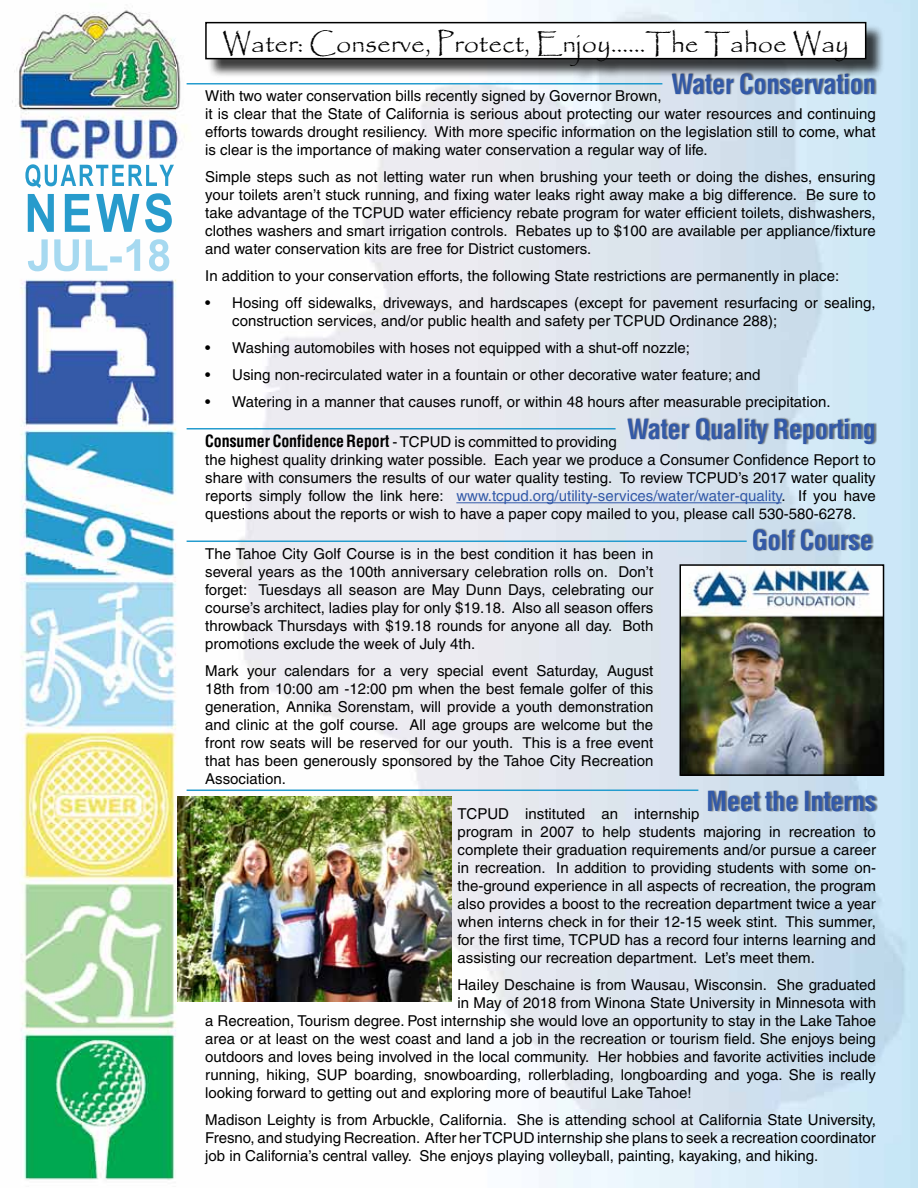
<style>
.page{position:relative;width:918px;height:1188px;background:#fff}
.page>*{position:absolute;margin:0;border:0;box-sizing:border-box;transform-origin:0 0}
.t1{font:700 condensed 27px "Helvetica";color:#3259a8}
.t2{font:27px "Papyrus";color:#000}
.t3{font:15px/18px "Helvetica";color:#000}
.s1{font-weight:700;font-stretch:condensed;font-size:16.5px}
.s2{color:#3259a8}
</style>
<div class="page">
<img style="left:12px;top:0;width:906px;height:1188px">
<div style="left:672px;top:72px;width:206px;height:23px;background:#000;opacity:.5"></div>
<hr style="left:187px;top:83px;width:475px;height:2px;background:#249cce">
<div style="left:207px;top:24px;width:678px;height:60px;background:#000;opacity:.75"></div>
<div style="left:206px;top:23px;width:660px;height:36px;background:#fff"></div>
<div style="left:205px;top:22px;width:661px;height:37px;border:2px solid #000"></div>
<hr style="left:456px;top:502px;width:326px;height:1px;background:#3259a8">
<div style="left:627px;top:417px;width:250px;height:28px;background:#000;opacity:.5"></div>
<hr style="left:187px;top:428px;width:429px;height:2px;background:#249cce">
<div style="left:709px;top:790px;width:169px;height:22px;background:#000;opacity:.5"></div>
<hr style="left:187px;top:790px;width:511px;height:1px;background:#249cce">
<div style="left:753px;top:528px;width:121px;height:23px;background:#000;opacity:.5"></div>
<hr style="left:187px;top:541px;width:560px;height:1px;background:#249cce">
<img style="left:178px;top:796px;width:273px;height:205px">
<img style="left:683px;top:567px;width:198px;height:206px">
<div style="left:680px;top:564px;width:204px;height:212px;border:2px solid #000"></div>
<h1 class="t2" style="left:223px;top:27px;width:628px">Water: Conserve, Protect, Enjoy……The Tahoe Way</h1>
<h1 class="t1" style="left:672px;top:68px;width:206px">Water Conservation</h1>
<p class="t3" style="left:205px;top:87px;width:672px">With two water conservation bills recently signed by Governor Brown,<br>it is clear that the State of California is serious about protecting our water resources and continuing efforts towards drought resiliency. With more specific information on the legislation still to come, what is clear is the importance of making water conservation a regular way of life.</p>
<p class="t3" style="left:205px;top:168px;width:672px;text-align:justify">Simple steps such as not letting water run when brushing your teeth or doing the dishes, ensuring your toilets aren’t stuck running, and fixing water leaks right away make a big difference. Be sure to take advantage of the TCPUD water efficiency rebate program for water efficient toilets, dishwashers, clothes washers and smart irrigation controls. Rebates up to $100 are available per appliance/fixture and water conservation kits are free for District customers.</p>
<p class="t3" style="left:205px;top:267px;width:636px">In addition to your conservation efforts, the following State restrictions are permanently in place:</p>
<p class="t3" style="left:232px;top:294px;width:645px;text-indent:-27px">• Hosing off sidewalks, driveways, and hardscapes (except for pavement resurfacing or sealing, construction services, and/or public health and safety per TCPUD Ordinance 288);</p>
<p class="t3" style="left:205px;top:339px;width:486px">• Washing automobiles with hoses not equipped with a shut-off nozzle;</p>
<p class="t3" style="left:205px;top:366px;width:557px">• Using non-recirculated water in a fountain or other decorative water feature; and</p>
<p class="t3" style="left:205px;top:393px;width:627px">• Watering in a manner that causes runoff, or within 48 hours after measurable precipitation.</p>
<h1 class="t1" style="left:627px;top:413px;width:250px">Water Quality Reporting</h1>
<p class="t3" style="left:205px;top:433px;width:672px"><span class="s1">Consumer Confidence Report</span> - TCPUD is committed to providing<br>the highest quality drinking water possible. Each year we produce a Consumer Confidence Report to share with consumers the results of our water quality testing. To review TCPUD’s 2017 water quality reports simply follow the link here: <span class="s2">www.tcpud.org/utility-services/water/water-quality</span>. If you have questions about the reports or wish to have a paper copy mailed to you, please call 530-580-6278.</p>
<p class="t3" style="left:205px;top:545px;width:450px;text-align:justify">The Tahoe City Golf Course is in the best condition it has been in several years as the 100th anniversary celebration rolls on. Don’t forget: Tuesdays all season are May Dunn Days, celebrating our course’s architect, ladies play for only $19.18. Also all season offers throwback Thursdays with $19.18 rounds for anyone all day. Both promotions exclude the week of July 4th.</p>
<p class="t3" style="left:205px;top:662px;width:450px;text-align:justify">Mark your calendars for a very special event Saturday, August 18th from 10:00 am -12:00 pm when the best female golfer of this generation, Annika Sorenstam, will provide a youth demonstration and clinic at the golf course. All age groups are welcome but the front row seats will be reserved for our youth. This is a free event that has been generously sponsored by the Tahoe City Recreation Association.</p>
<h1 class="t1" style="left:752px;top:524px;width:122px">Golf Course</h1>
<h1 class="t1" style="left:706px;top:785px;width:171px">Meet the Interns</h1>
<p class="t3" style="left:458px;top:805px;width:420px">TCPUD instituted an internship<br>program in 2007 to help students majoring in recreation to complete their graduation requirements and/or pursue a career in recreation. In addition to providing students with some on&shy;the-ground experience in all aspects of recreation, the program also provides a boost to the recreation department twice a year when interns check in for their 12-15 week stint. This summer, for the first time, TCPUD has a record four interns learning and assisting our recreation department. Let’s meet them.</p>
<p class="t3" style="left:458px;top:976px;width:420px">Hailey Deschaine is from Wausau, Wisconsin. She graduated</p>
<p class="t3" style="left:458px;top:994px;width:420px">in May of 2018 from Winona State University in Minnesota with</p>
<p class="t3" style="left:205px;top:1012px;width:672px">a Recreation, Tourism degree. Post internship she would love an opportunity to stay in the Lake Tahoe</p>
<p class="t3" style="left:205px;top:1030px;width:672px">area or at least on the west coast and land a job in the recreation or tourism field. She enjoys being</p>
<p class="t3" style="left:205px;top:1048px;width:672px">outdoors and loves being involved in the local community. Her hobbies and favorite activities include</p>
<p class="t3" style="left:205px;top:1066px;width:672px">running, hiking, SUP boarding, snowboarding, rollerblading, longboarding and yoga. She is really</p>
<p class="t3" style="left:205px;top:1084px;width:488px">looking forward to getting out and exploring more of beautiful Lake Tahoe!</p>
<p class="t3" style="left:205px;top:1111px;width:672px;text-align:justify">Madison Leighty is from Arbuckle, California. She is attending school at California State University, Fresno, and studying Recreation. After her TCPUD internship she plans to seek a recreation coordinator job in California’s central valley. She enjoys playing volleyball, painting, kayaking, and hiking.</p>
</div>
